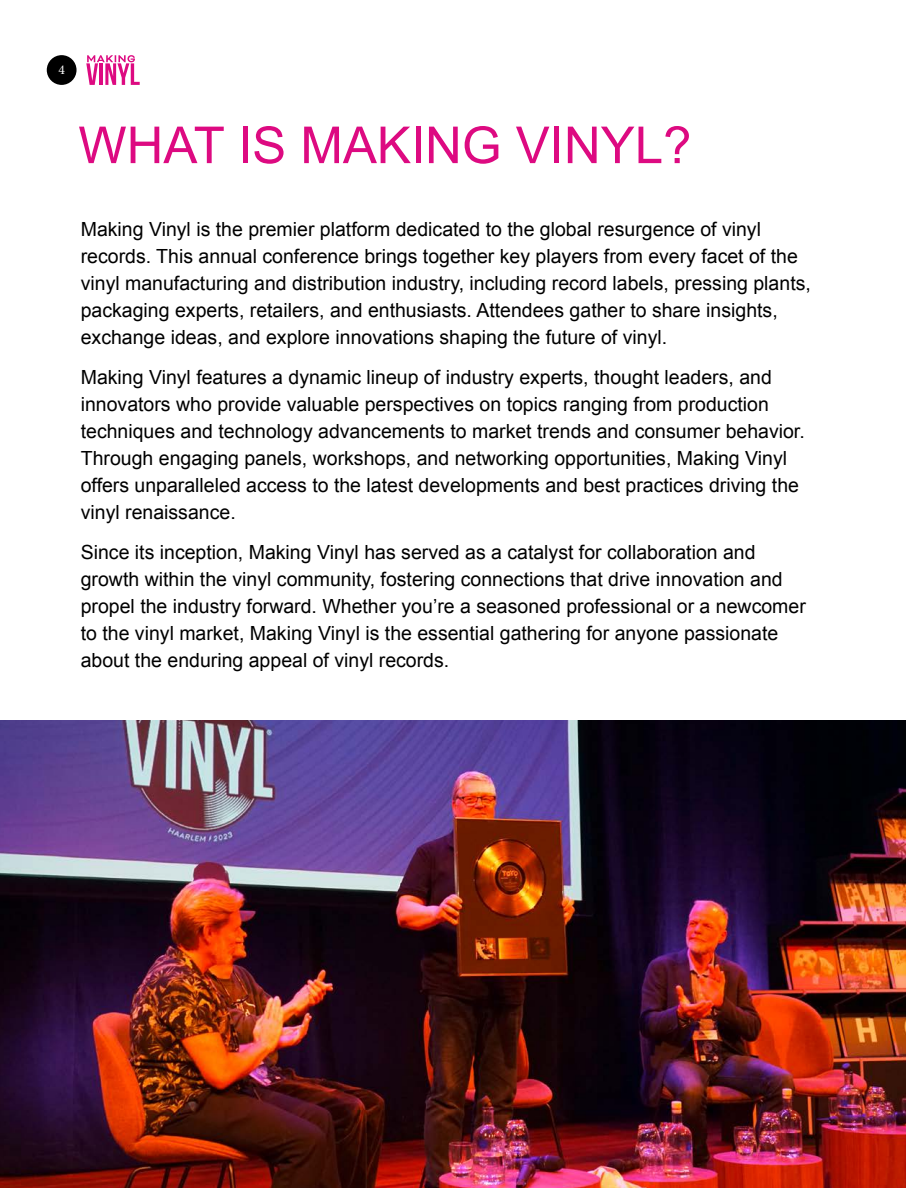
<style>
.page{position:relative;width:918px;height:1188px;background:#fff}
.page>*{position:absolute;margin:0;border:0;box-sizing:border-box;transform-origin:0 0}
.t1{font:51px "Arial";color:#dd0a81}
.t2{font:19.5px/27px "Arial";color:#000}
.t3{font:13.5px "Minion Pro";color:#fff}
</style>
<div class="page">
<div style="left:47px;top:55px;width:30px;height:30px;background:#000;border-radius:50%"></div>
<svg style="left:86px;top:55px;width:54px;height:30px"></svg>
<img style="left:0;top:720px;width:906px;height:468px">
<p class="t3" style="left:58px;top:61px;width:8px">4</p>
<h1 class="t1" style="left:78px;top:112px;width:615px">WHAT IS MAKING VINYL?</h1>
<p class="t2" style="left:81px;top:216px;width:732px">Making Vinyl is the premier platform dedicated to the global resurgence of vinyl records. This annual conference brings together key players from every facet of the vinyl manufacturing and distribution industry, including record labels, pressing plants, packaging experts, retailers, and enthusiasts. Attendees gather to share insights, exchange ideas, and explore innovations shaping the future of vinyl.</p>
<p class="t2" style="left:81px;top:364px;width:726px">Making Vinyl features a dynamic lineup of industry experts, thought leaders, and innovators who provide valuable perspectives on topics ranging from production techniques and technology advancements to market trends and consumer behavior.<br>Through engaging panels, workshops, and networking opportunities, Making Vinyl offers unparalleled access to the latest developments and best practices driving the vinyl renaissance.</p>
<p class="t2" style="left:81px;top:538px;width:727px">Since its inception, Making Vinyl has served as a catalyst for collaboration and growth within the vinyl community, fostering connections that drive innovation and propel the industry forward. Whether you’re a seasoned professional or a newcomer to the vinyl market, Making Vinyl is the essential gathering for anyone passionate about the enduring appeal of vinyl records.</p>
</div>
